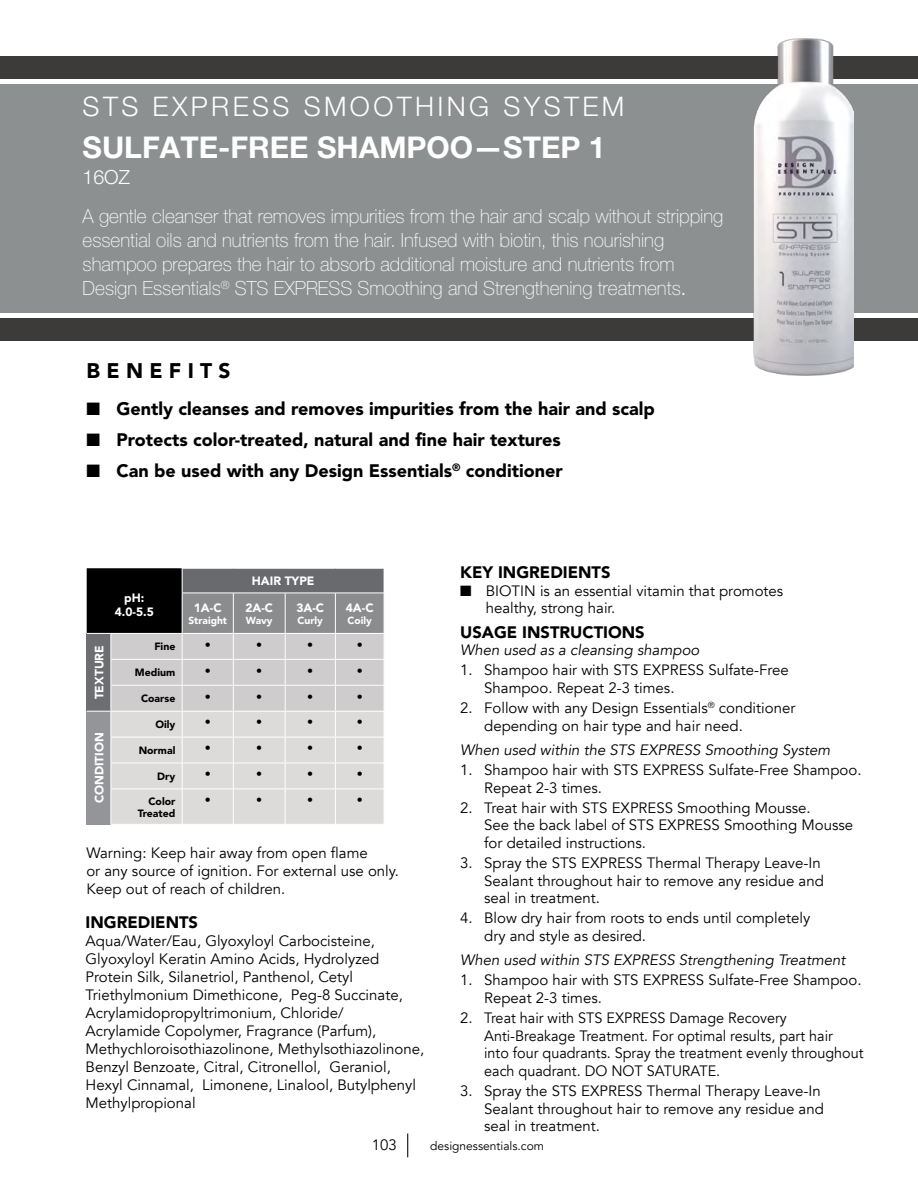
<style>
.page{position:relative;width:918px;height:1188px;background:#fff}
.page>*{position:absolute;margin:0;border:0;box-sizing:border-box;transform-origin:0 0}
.t1{font:700 30px "Helvetica Neue LT Pro";color:#fff}
.t2{font:300 27px "Helvetica Neue LT Pro";letter-spacing:.125em;color:#fff}
.t3{font:900 21px "Avenir";letter-spacing:.3em;color:#000}
.t4{font:100 19.5px/24px "Helvetica Neue LT Pro";color:#fff}
.t5{font:300 19.5px "Helvetica Neue LT Pro";color:#fff}
.t6{font:900 18px "Avenir";color:#000}
.t7{font:900 16.5px "Avenir";color:#000}
.t8{font:15px/17.7px "Avenir";color:#000}
.t9{font:italic 15px "Avenir";color:#000}
.t10{font:900 12px/14.4px "Avenir";color:#fff;text-align:center}
.t11{font:12px "Helvetica Neue LT Std";color:#000}
.t12{font:12px "Avenir";color:#000}
.t13{font:900 10.5px/12px "Avenir";color:#000;text-align:right}
.t14{font:900 10.2px "Avenir";color:#fff}
.s1{font-weight:300}
</style>
<div class="page">
<svg style="left:407px;top:1134px;width:1px;height:23px"></svg>
<div style="left:0;top:84px;width:918px;height:229px;background:#8d9090"></div>
<div style="left:0;top:56px;width:918px;height:23px;background:#3d3a3a"></div>
<div style="left:0;top:318px;width:918px;height:23px;background:#3d3a3a"></div>
<img style="left:753px;top:38px;width:100px;height:338px">
<svg style="left:87px;top:568px;width:297px;height:256px;background:#b2b1b1"></svg>
<hr style="left:335px;top:737px;width:49px;height:1px;background:#fff">
<hr style="left:335px;top:763px;width:49px;height:1px;background:#fff">
<hr style="left:111px;top:789px;width:1px;height:35px;background:#fff">
<hr style="left:111px;top:789px;width:71px;height:1px;background:#fff">
<hr style="left:182px;top:789px;width:1px;height:35px;background:#fff">
<hr style="left:182px;top:789px;width:51px;height:1px;background:#fff">
<hr style="left:233px;top:789px;width:52px;height:1px;background:#fff">
<hr style="left:233px;top:789px;width:1px;height:35px;background:#fff">
<hr style="left:285px;top:789px;width:1px;height:35px;background:#fff">
<hr style="left:285px;top:789px;width:50px;height:1px;background:#fff">
<hr style="left:335px;top:789px;width:1px;height:35px;background:#fff">
<hr style="left:335px;top:789px;width:49px;height:1px;background:#fff">
<h2 class="t2" style="left:83px;top:90px;width:543px">STS EXPRESS SMOOTHING SYSTEM</h2>
<h1 class="t1" style="left:83px;top:129px;width:524px">SULFATE-FREE SHAMPOO—STEP 1</h1>
<h3 class="t5" style="left:83px;top:165px;width:49px">16OZ</h3>
<p class="t4" style="left:83px;top:204px;width:642px">A gentle cleanser that removes impurities from the hair and scalp without stripping essential oils and nutrients from the hair. Infused with biotin, this nourishing shampoo prepares the hair to absorb additional moisture and nutrients from Design Essentials<sup>®</sup> STS EXPRESS Smoothing and Strengthening treatments<span class="s1">.</span></p>
<h3 class="t3" style="left:87px;top:358px;width:146px">BENEFITS</h3>
<p class="t6" style="left:86px;top:398px;width:570px">■ Gently cleanses and removes impurities from the hair and scalp</p>
<p class="t6" style="left:86px;top:429px;width:476px">■ Protects color-treated, natural and fine hair textures</p>
<p class="t6" style="left:86px;top:460px;width:478px">■ Can be used with any Design Essentials<sup>®</sup> conditioner</p>
<p class="t10" style="left:115px;top:591px;width:41px">pH:<br>4.0-5.5</p>
<p class="t10" style="left:194px;top:600px;width:29px">1A-C</p>
<p class="t14" style="left:188px;top:614px;width:40px">Straight</p>
<p class="t10" style="left:252px;top:574px;width:64px">HAIR TYPE</p>
<p class="t10" style="left:245px;top:600px;width:29px">2A-C</p>
<p class="t14" style="left:246px;top:614px;width:28px">Wavy</p>
<p class="t10" style="left:296px;top:600px;width:29px">3A-C</p>
<p class="t14" style="left:298px;top:614px;width:27px">Curly</p>
<p class="t10" style="left:346px;top:600px;width:29px">4A-C</p>
<p class="t14" style="left:348px;top:614px;width:26px">Coily</p>
<p class="t10" style="left:92px;top:699px;width:56px;rotate:-90deg">TEXTURE</p>
<p class="t13" style="left:154px;top:641px;width:23px">Fine</p>
<p class="t11" style="left:205px;top:637px;width:7px">•</p>
<p class="t11" style="left:256px;top:637px;width:7px">•</p>
<p class="t11" style="left:307px;top:637px;width:7px">•</p>
<p class="t11" style="left:357px;top:637px;width:7px">•</p>
<p class="t13" style="left:135px;top:667px;width:42px">Medium</p>
<p class="t11" style="left:205px;top:663px;width:7px">•</p>
<p class="t11" style="left:256px;top:663px;width:7px">•</p>
<p class="t11" style="left:307px;top:663px;width:7px">•</p>
<p class="t11" style="left:357px;top:663px;width:7px">•</p>
<p class="t13" style="left:141px;top:692px;width:36px">Coarse</p>
<p class="t11" style="left:205px;top:689px;width:7px">•</p>
<p class="t11" style="left:256px;top:689px;width:7px">•</p>
<p class="t11" style="left:307px;top:689px;width:7px">•</p>
<p class="t11" style="left:357px;top:689px;width:7px">•</p>
<p class="t10" style="left:92px;top:803px;width:72px;rotate:-90deg">CONDITION</p>
<p class="t13" style="left:155px;top:718px;width:22px">Oily</p>
<p class="t11" style="left:205px;top:715px;width:7px">•</p>
<p class="t11" style="left:256px;top:715px;width:7px">•</p>
<p class="t11" style="left:307px;top:715px;width:7px">•</p>
<p class="t11" style="left:357px;top:715px;width:7px">•</p>
<p class="t13" style="left:139px;top:744px;width:38px">Normal</p>
<p class="t11" style="left:205px;top:741px;width:7px">•</p>
<p class="t11" style="left:256px;top:741px;width:7px">•</p>
<p class="t11" style="left:307px;top:741px;width:7px">•</p>
<p class="t11" style="left:357px;top:741px;width:7px">•</p>
<p class="t13" style="left:157px;top:770px;width:20px">Dry</p>
<p class="t11" style="left:205px;top:767px;width:7px">•</p>
<p class="t11" style="left:256px;top:767px;width:7px">•</p>
<p class="t11" style="left:307px;top:767px;width:7px">•</p>
<p class="t11" style="left:357px;top:767px;width:7px">•</p>
<p class="t13" style="left:138px;top:795px;width:39px">Color<br>Treated</p>
<p class="t11" style="left:205px;top:793px;width:7px">•</p>
<p class="t11" style="left:256px;top:793px;width:7px">•</p>
<p class="t11" style="left:307px;top:793px;width:7px">•</p>
<p class="t11" style="left:357px;top:793px;width:7px">•</p>
<p class="t8" style="left:86px;top:844px;width:314px">Warning: Keep hair away from open flame<br>or any source of ignition. For external use only.<br>Keep out of reach of children.</p>
<p class="t7" style="left:86px;top:913px;width:114px">INGREDIENTS</p>
<p class="t8" style="left:86px;top:932px;width:340px">Aqua/Water/Eau, Glyoxyloyl Carbocisteine, Glyoxyloyl Keratin Amino Acids, Hydrolyzed Protein Silk, Silanetriol, Panthenol, Cetyl Triethylmonium Dimethicone, Peg-8 Succinate, Acrylamidopropyltrimonium, Chloride/<br>Acrylamide Copolymer, Fragrance (Parfum), Methychloroisothiazolinone, Methylsothiazolinone, Benzyl Benzoate, Citral, Citronellol, Geraniol, Hexyl Cinnamal, Limonene, Linalool, Butylphenyl Methylpropional</p>
<p class="t7" style="left:460px;top:562px;width:152px">KEY INGREDIENTS</p>
<p class="t8" style="left:486px;top:582px;width:299px;text-indent:-26px">■ BIOTIN is an essential vitamin that promotes healthy, strong hair.</p>
<p class="t7" style="left:460px;top:622px;width:186px">USAGE INSTRUCTIONS</p>
<p class="t9" style="left:460px;top:641px;width:241px">When used as a cleansing shampoo</p>
<p class="t8" style="left:484px;top:662px;width:306px;text-indent:-24px">1. Shampoo hair with STS EXPRESS Sulfate-Free<br>Shampoo. Repeat 2-3 times.</p>
<p class="t8" style="left:484px;top:699px;width:313px;text-indent:-24px">2. Follow with any Design Essentials<sup>®</sup> conditioner depending on hair type and hair need.</p>
<p class="t9" style="left:460px;top:741px;width:372px">When used within the STS EXPRESS Smoothing System</p>
<p class="t8" style="left:484px;top:761px;width:379px;text-indent:-24px">1. Shampoo hair with STS EXPRESS Sulfate-Free Shampoo.<br>Repeat 2-3 times.</p>
<p class="t8" style="left:484px;top:799px;width:371px;text-indent:-24px">2. Treat hair with STS EXPRESS Smoothing Mousse.<br>See the back label of STS EXPRESS Smoothing Mousse for detailed instructions.</p>
<p class="t8" style="left:484px;top:854px;width:341px;text-indent:-24px">3. Spray the STS EXPRESS Thermal Therapy Leave-In<br>Sealant throughout hair to remove any residue and seal in treatment.</p>
<p class="t8" style="left:484px;top:910px;width:328px;text-indent:-24px">4. Blow dry hair from roots to ends until completely dry and style as desired.</p>
<p class="t9" style="left:460px;top:951px;width:387px">When used within STS EXPRESS Strengthening Treatment</p>
<p class="t8" style="left:484px;top:972px;width:379px;text-indent:-24px">1. Shampoo hair with STS EXPRESS Sulfate-Free Shampoo.<br>Repeat 2-3 times.</p>
<p class="t8" style="left:484px;top:1009px;width:381px;text-indent:-24px">2. Treat hair with STS EXPRESS Damage Recovery Anti-Breakage Treatment. For optimal results, part hair<br>into four quadrants. Spray the treatment evenly throughout each quadrant. DO NOT SATURATE.</p>
<p class="t8" style="left:484px;top:1082px;width:341px;text-indent:-24px">3. Spray the STS EXPRESS Thermal Therapy Leave-In<br>Sealant throughout hair to remove any residue and seal in treatment.</p>
<p class="t8" style="left:372px;top:1136px;width:27px">103</p>
<p class="t12" style="left:430px;top:1139px;width:115px">designessentials.com</p>
</div>
